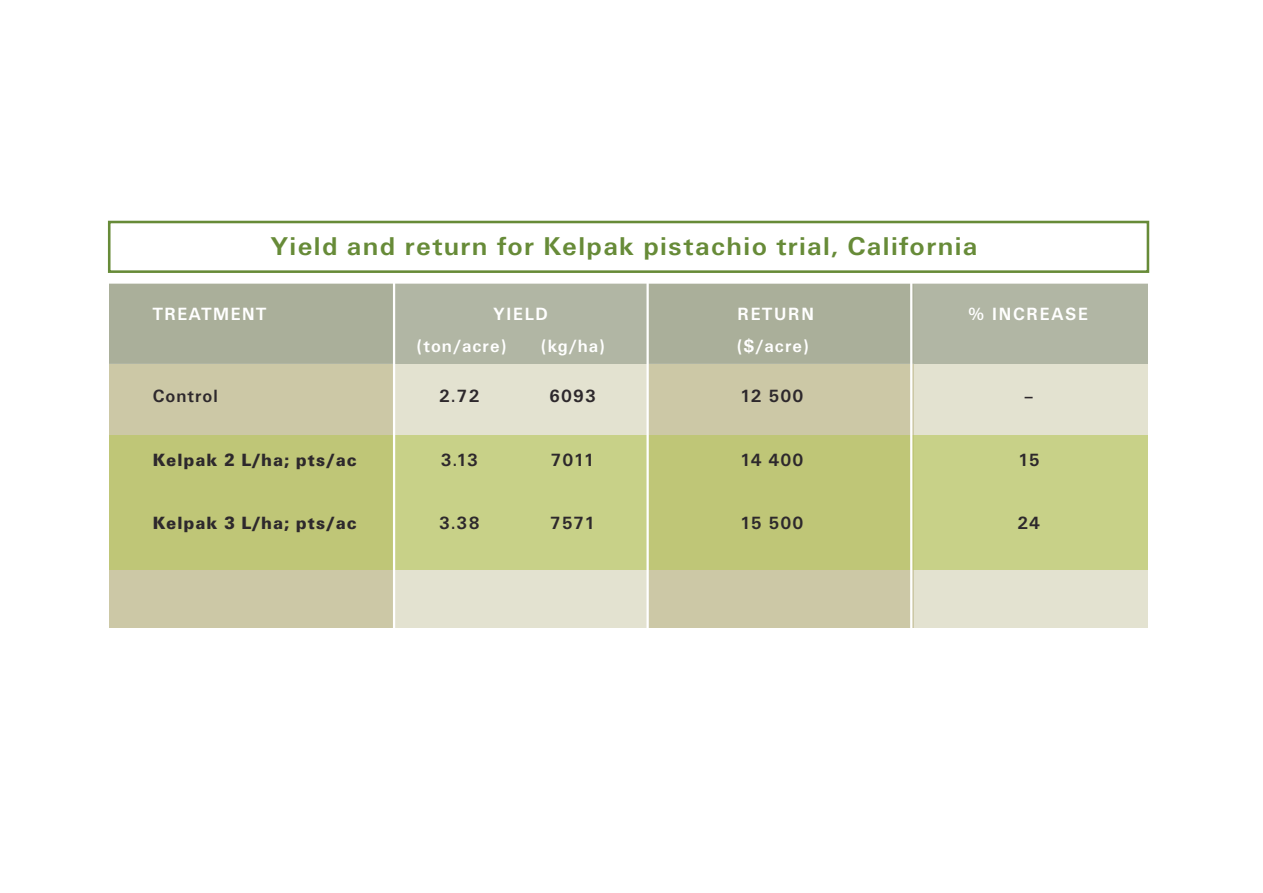
<style>
.page{position:relative;width:1263px;height:893px;background:#fff}
.page>*{position:absolute;margin:0;border:0;box-sizing:border-box;transform-origin:0 0}
.t1{font:700 26.7px "Unitus T";letter-spacing:.05em;color:#678b38}
.t2{font:700 18.45px/32.5px "Unitus T";letter-spacing:.09em;color:#fff;scale:.96 1}
.t3{font:700 18.45px "Unitus T";letter-spacing:.06em;color:#2d282c;scale:.96 1}
.t4{font:900 18.45px "Unitus T";letter-spacing:.06em;color:#2d282c;scale:.96 1}
</style>
<div class="page">
<div style="left:109px;top:283px;width:1039px;height:345px;background:#e3e2d0"></div>
<div style="left:109px;top:282px;width:284px;height:346px;background:#ccc8a6"></div>
<div style="left:647px;top:284px;width:266px;height:344px;background:#ccc8a6"></div>
<div style="left:109px;top:282px;width:1039px;height:81px;background:#b1b6a4"></div>
<div style="left:109px;top:282px;width:284px;height:81px;background:#aaaf9a"></div>
<div style="left:647px;top:284px;width:266px;height:79px;background:#aaaf9a"></div>
<div style="left:109px;top:436px;width:1039px;height:134px;background:#c8d188"></div>
<div style="left:109px;top:436px;width:284px;height:134px;background:#bfc677"></div>
<div style="left:647px;top:436px;width:266px;height:134px;background:#bfc677"></div>
<hr style="left:393px;top:282px;width:2px;height:389px;background:#fff">
<hr style="left:109px;top:281px;width:1045px;height:3px;background:#fff">
<hr style="left:646px;top:282px;width:3px;height:389px;background:#fff">
<hr style="left:910px;top:282px;width:2px;height:389px;background:#fff">
<div style="left:108px;top:221px;width:1041px;height:52px;border:3px solid #678b38"></div>
<h1 class="t1" style="left:271px;top:230px;width:708px">Yield and return for Kelpak pistachio trial, California</h1>
<p class="t2" style="left:153px;top:297px;width:120px">TREATMENT</p>
<p class="t2" style="left:541px;top:297px;width:68px;text-indent:-47px">YIELD (kg/ha)</p>
<p class="t2" style="left:417px;top:329px;width:94px">(ton/acre)</p>
<p class="t2" style="left:737px;top:297px;width:82px">RETURN ($/acre)</p>
<p class="t2" style="left:969px;top:297px;width:126px">% INCREASE</p>
<p class="t3" style="left:153px;top:385px;width:69px">Control</p>
<p class="t3" style="left:439px;top:385px;width:43px">2.72</p>
<p class="t3" style="left:549px;top:385px;width:50px">6093</p>
<p class="t3" style="left:740px;top:385px;width:67px">12 500</p>
<p class="t3" style="left:1024px;top:385px;width:12px">–</p>
<p class="t4" style="left:153px;top:449px;width:214px">Kelpak 2 L/ha; pts/ac</p>
<p class="t3" style="left:441px;top:449px;width:40px">3.13</p>
<p class="t3" style="left:551px;top:449px;width:47px">7011</p>
<p class="t3" style="left:740px;top:449px;width:67px">14 400</p>
<p class="t3" style="left:1018px;top:449px;width:24px">15</p>
<p class="t4" style="left:153px;top:512px;width:214px">Kelpak 3 L/ha; pts/ac</p>
<p class="t3" style="left:439px;top:513px;width:43px">3.38</p>
<p class="t3" style="left:550px;top:513px;width:49px">7571</p>
<p class="t3" style="left:740px;top:513px;width:67px">15 500</p>
<p class="t3" style="left:1017px;top:513px;width:25px">24</p>
</div>
